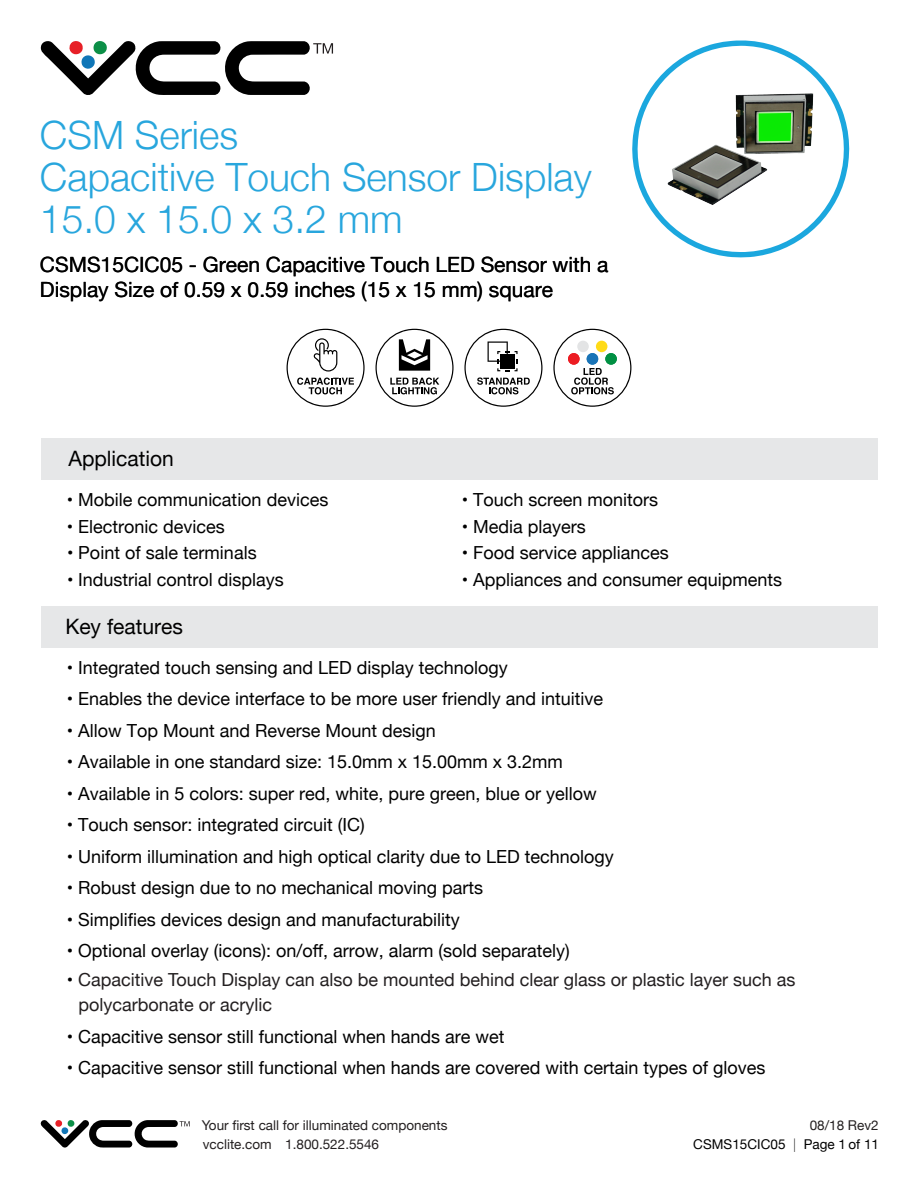
<style>
.page{position:relative;width:918px;height:1188px;background:#fff}
.page>*{position:absolute;margin:0;border:0;box-sizing:border-box;transform-origin:0 0}
.t1{font:300 39px/42px "Helvetica Neue";color:#28a6dd}
.t2{font:21.15px "Helvetica Neue";color:#000}
.t3{font:21px/25.2px "Helvetica Neue";color:#000}
.t4{font:18px "Helvetica Neue";color:#000}
.t5{font:18px/25.5px "Helvetica Neue";color:#231f20}
.t6{font:13.5px/18.5px "Helvetica Neue";color:#231f20}
.t7{font:13.5px/18.5px "Helvetica Neue";color:#000;text-align:right}
.s1{color:#000}
.s2{color:#231f20}
.s3{font-weight:100}
</style>
<div class="page">
<svg style="left:40px;top:1120px;width:150px;height:28px"></svg>
<div style="left:41px;top:438px;width:836px;height:41px;background:#e6e7e8"></div>
<div style="left:41px;top:606px;width:836px;height:41px;background:#e6e7e8"></div>
<svg style="left:40px;top:41px;width:293px;height:54px"></svg>
<svg style="left:632px;top:40px;width:217px;height:217px"></svg>
<svg style="left:464px;top:329px;width:78px;height:78px"></svg>
<svg style="left:376px;top:329px;width:78px;height:78px"></svg>
<svg style="left:553px;top:329px;width:78px;height:78px"></svg>
<svg style="left:287px;top:329px;width:78px;height:78px"></svg>
<h1 class="t1" style="left:40px;top:111px;width:553px">CSM Series<br>Capacitive Touch Sensor Display<br>15.0 x 15.0 x 3.2 mm</h1>
<p class="t3" style="left:40px;top:253px;width:570px">CSMS15CIC05 - Green Capacitive Touch LED Sensor with a<br>Display Size of 0.59 x 0.59 inches (15 x 15 mm) square</p>
<p class="t2" style="left:68px;top:443px;width:107px">Application</p>
<p class="t4" style="left:67px;top:487px;width:263px">• Mobile communication devices</p>
<p class="t4" style="left:462px;top:487px;width:198px">• Touch screen monitors</p>
<p class="t4" style="left:67px;top:513px;width:159px">• Electronic devices</p>
<p class="t4" style="left:462px;top:513px;width:125px">• Media players</p>
<p class="t4" style="left:67px;top:540px;width:191px">• Point of sale terminals</p>
<p class="t4" style="left:462px;top:540px;width:208px">• Food service appliances</p>
<p class="t4" style="left:67px;top:566px;width:218px">• Industrial control displays</p>
<p class="t4" style="left:462px;top:567px;width:322px">• Appliances and consumer equipments</p>
<p class="t2" style="left:65px;top:611px;width:119px">Key features</p>
<p class="t4" style="left:67px;top:654px;width:443px">• Integrated touch sensing and LED display technology</p>
<p class="t4" style="left:67px;top:686px;width:538px">• Enables the device interface to be more user friendly and intuitive</p>
<p class="t4" style="left:67px;top:717px;width:371px">• Allow Top Mount and Reverse Mount design</p>
<p class="t4" style="left:67px;top:749px;width:498px">• Available in one standard size: 15.0mm x 15.00mm x 3.2mm</p>
<p class="t4" style="left:67px;top:780px;width:531px">• Available in 5 colors: super red, white, pure green, blue or yellow</p>
<p class="t4" style="left:67px;top:812px;width:299px">• Touch sensor: integrated circuit (IC)</p>
<p class="t4" style="left:67px;top:843px;width:549px">• Uniform illumination and high optical clarity due to LED technology</p>
<p class="t4" style="left:67px;top:875px;width:418px">• Robust design due to no mechanical moving parts</p>
<p class="t4" style="left:67px;top:906px;width:395px">• Simplifies devices design and manufacturability</p>
<p class="t4" style="left:67px;top:938px;width:505px">• Optional overlay (icons): on/off, arrow, alarm (sold separately)</p>
<p class="t5" style="left:79px;top:968px;width:718px;text-indent:-12px"><span class="s1">•</span> Capacitive Touch Display can also be mounted behind clear glass or plastic layer such as polycarbonate or acrylic</p>
<p class="t4" style="left:67px;top:1023px;width:439px">• Capacitive sensor still functional when hands are wet</p>
<p class="t4" style="left:67px;top:1055px;width:700px">• Capacitive sensor still functional when hands are covered with certain types of gloves</p>
<p class="t6" style="left:202px;top:1117px;width:247px">Your first call for illuminated components vcclite.com 1.800.522.5546</p>
<p class="t7" style="left:693px;top:1117px;width:187px"><span class="s2">08/18 Rev2<br></span>CSMS15CIC05 <span class="s3">|</span> Page 1 of 11</p>
</div>
